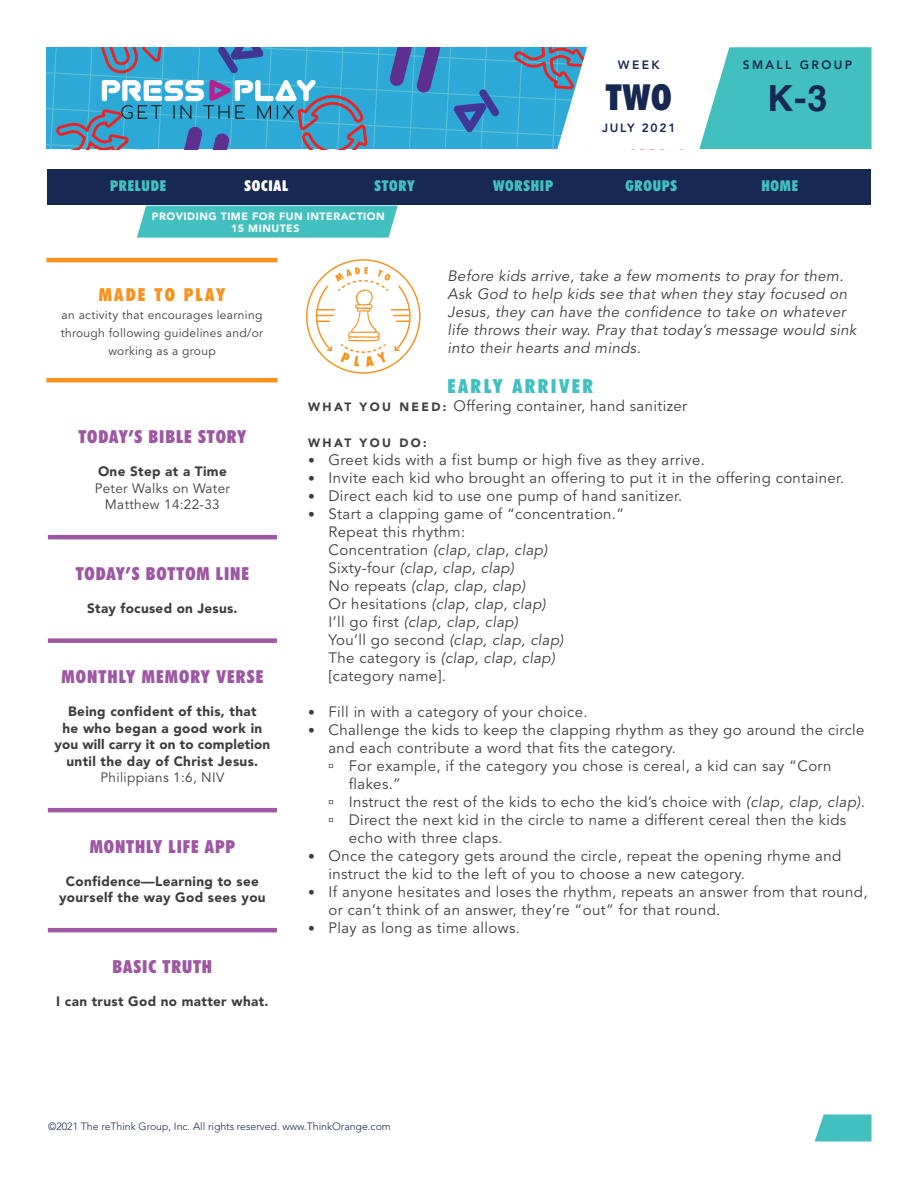
<style>
.page{position:relative;width:918px;height:1188px;background:#fff}
.page>*{position:absolute;margin:0;border:0;box-sizing:border-box;transform-origin:0 0}
.t1{font:900 condensed 36px "Futura BT";color:#172953}
.t2{font:700 36px "Helvetica";color:#172953}
.Paragraph_Style_1{font:900 condensed 19.5px "Futura BT";letter-spacing:.125em;color:#42c0bf}
.t3{font:900 condensed 18px "Futura BT";letter-spacing:.05em;color:#9d57a3}
.Paragraph_Style_1-2{font:900 condensed 18px "Futura BT";letter-spacing:.125em;color:#f7931d}
.Paragraph_Style_1-3{font:15px/18px "Avenir LT Std";letter-spacing:.025em;color:#3e3e3f}
.Paragraph_Style_1-4{font:italic 15px/18px "Avenir LT Std";letter-spacing:.025em;color:#3e3e3f}
.t4{font:900 condensed 15px "Futura BT";letter-spacing:.05em;color:#42c0bf}
.t5{font:900 condensed 15px "Futura BT";letter-spacing:.05em;color:#fff}
.t6{font:900 13.5px/16.5px "Avenir LT Std";letter-spacing:.025em;color:#3e3e3f;text-align:center}
.t7{font:13.5px/16.5px "Avenir LT Std";letter-spacing:.025em;color:#3e3e3f;text-align:center}
.Paragraph_Style_1-5{font:12px/18px "Avenir LT Std";letter-spacing:.025em;color:#3e3e3f;text-align:center}
.t8{font:800 12px "Avenir LT Std";letter-spacing:.2em;color:#172953}
.Paragraph_Style_1-6{font:900 12px "Avenir LT Std";letter-spacing:.2em;color:#3e3e3f}
.t9{font:800 12px "Avenir LT Std";letter-spacing:.15em;color:#172953}
.t10{font:300 10.5px "Avenir LT Std";color:#172953}
.t11{font:900 10.5px/12px "Avenir LT Std";letter-spacing:.05em;color:#fff;text-align:center}
.s1{font-weight:900;font-size:12px}
.s2{font-family:"Avenir";font-size:13.5px}
.s3{font-style:italic}
</style>
<div class="page">
<svg style="left:46px;top:47px;width:826px;height:103px"></svg>
<svg style="left:815px;top:1114px;width:57px;height:28px;background:#57c7c6"></svg>
<hr style="left:48px;top:535px;width:229px;height:4px;background:#9d57a3">
<div style="left:48px;top:638px;width:229px;height:5px;background:#9d57a3"></div>
<hr style="left:48px;top:808px;width:229px;height:4px;background:#9d57a3">
<hr style="left:48px;top:928px;width:229px;height:4px;background:#9d57a3">
<div style="left:137px;top:206px;width:261px;height:32px;background:#42c0bf"></div>
<div style="left:47px;top:170px;width:824px;height:36px;background:#172953"></div>
<svg style="left:306px;top:259px;width:114px;height:115px"></svg>
<hr style="left:46px;top:378px;width:232px;height:4px;background:#f7931d">
<hr style="left:46px;top:258px;width:232px;height:4px;background:#f7931d">
<p class="t8" style="left:618px;top:58px;width:43px">WEEK</p>
<h1 class="t1" style="left:606px;top:75px;width:67px">TWO</h1>
<p class="t9" style="left:602px;top:121px;width:75px">JULY 2021</p>
<p class="t8" style="left:743px;top:58px;width:111px">SMALL GROUP</p>
<h1 class="t2" style="left:768px;top:69px;width:61px">K-3</h1>
<p class="t4" style="left:110px;top:177px;width:57px">PRELUDE</p>
<p class="t5" style="left:245px;top:177px;width:45px">SOCIAL</p>
<p class="t4" style="left:375px;top:177px;width:42px">STORY</p>
<p class="t4" style="left:493px;top:177px;width:62px">WORSHIP</p>
<p class="t4" style="left:626px;top:177px;width:53px">GROUPS</p>
<p class="t4" style="left:761px;top:177px;width:38px">HOME</p>
<p class="t11" style="left:152px;top:210px;width:234px">PROVIDING TIME FOR FUN INTERACTION<br>15 MINUTES</p>
<p class="Paragraph_Style_1-2" style="left:99px;top:284px;width:128px">MADE TO PLAY</p>
<p class="Paragraph_Style_1-5" style="left:61px;top:306px;width:204px">an activity that encourages learning through following guidelines and/or working as a group</p>
<p class="t3" style="left:78px;top:426px;width:169px">TODAY’S BIBLE STORY</p>
<p class="t6" style="left:98px;top:463px;width:130px">One Step at a Time</p>
<p class="t7" style="left:95px;top:480px;width:137px">Peter Walks on Water<br>Matthew 14:22-33</p>
<p class="t3" style="left:76px;top:563px;width:175px">TODAY’S BOTTOM LINE</p>
<p class="t6" style="left:87px;top:600px;width:152px">Stay focused on Jesus.</p>
<p class="t3" style="left:61px;top:666px;width:203px">MONTHLY MEMORY VERSE</p>
<p class="t6" style="left:54px;top:703px;width:217px">Being confident of this, that<br>he who began a good work in you will carry it on to completion until the day of Christ Jesus.</p>
<p class="t7" style="left:101px;top:770px;width:125px">Philippians 1:6, NIV</p>
<p class="t3" style="left:90px;top:836px;width:147px">MONTHLY LIFE APP</p>
<p class="t6" style="left:59px;top:873px;width:208px">Confidence—Learning to see yourself the way God sees you</p>
<p class="t3" style="left:113px;top:956px;width:101px">BASIC TRUTH</p>
<p class="t6" style="left:56px;top:993px;width:214px">I can trust God no matter what.</p>
<p class="Paragraph_Style_1-4" style="left:447px;top:267px;width:410px">Before kids arrive, take a few moments to pray for them.<br>Ask God to help kids see that when they stay focused on Jesus, they can have the confidence to take on whatever life throws their way. Pray that today’s message would sink into their hearts and minds.</p>
<p class="Paragraph_Style_1" style="left:447px;top:374px;width:147px">EARLY ARRIVER</p>
<p class="Paragraph_Style_1-3" style="left:308px;top:397px;width:380px"><span class="s1">W H AT Y O U N E E D :</span> Offering container, hand sanitizer</p>
<p class="Paragraph_Style_1-6" style="left:308px;top:436px;width:120px">WHAT YOU DO:</p>
<p class="Paragraph_Style_1-3" style="left:308px;top:451px;width:398px"><span class="s2">•</span> Greet kids with a fist bump or high five as they arrive.</p>
<p class="Paragraph_Style_1-3" style="left:308px;top:469px;width:538px"><span class="s2">•</span> Invite each kid who brought an offering to put it in the offering container.</p>
<p class="Paragraph_Style_1-3" style="left:308px;top:487px;width:375px"><span class="s2">•</span> Direct each kid to use one pump of hand sanitizer.</p>
<p class="Paragraph_Style_1-3" style="left:328px;top:505px;width:297px;text-indent:-20px"><span class="s2">•</span> Start a clapping game of “concentration.”<br>Repeat this rhythm:<br>Concentration <span class="s3">(clap, clap, clap)<br></span>Sixty-four <span class="s3">(clap, clap, clap)<br></span>No repeats <span class="s3">(clap, clap, clap)<br></span>Or hesitations <span class="s3">(clap, clap, clap)<br></span>I’ll go first <span class="s3">(clap, clap, clap)<br></span>You’ll go second <span class="s3">(clap, clap, clap)<br></span>The category is <span class="s3">(clap, clap, clap) </span>[category name].</p>
<p class="Paragraph_Style_1-3" style="left:308px;top:703px;width:281px"><span class="s2">•</span> Fill in with a category of your choice.</p>
<p class="Paragraph_Style_1-3" style="left:328px;top:721px;width:538px;text-indent:-20px"><span class="s2">•</span> Challenge the kids to keep the clapping rhythm as they go around the circle and each contribute a word that fits the category.</p>
<p class="Paragraph_Style_1-3" style="left:349px;top:757px;width:484px">For example, if the category you chose is cereal, a kid can say “Corn flakes.”</p>
<p class="Paragraph_Style_1-3" style="left:349px;top:793px;width:518px">Instruct the rest of the kids to echo the kid’s choice with <span class="s3">(clap, clap, clap).</span></p>
<p class="Paragraph_Style_1-3" style="left:349px;top:811px;width:499px">Direct the next kid in the circle to name a different cereal then the kids echo with three claps.</p>
<p class="Paragraph_Style_1-3" style="left:328px;top:847px;width:514px;text-indent:-20px"><span class="s2">•</span> Once the category gets around the circle, repeat the opening rhyme and instruct the kid to the left of you to choose a new category.</p>
<p class="Paragraph_Style_1-3" style="left:328px;top:883px;width:541px;text-indent:-20px"><span class="s2">•</span> If anyone hesitates and loses the rhythm, repeats an answer from that round, or can’t think of an answer, they’re “out” for that round.</p>
<p class="Paragraph_Style_1-3" style="left:308px;top:919px;width:213px"><span class="s2">•</span> Play as long as time allows.</p>
<p class="t10" style="left:48px;top:1120px;width:344px">©2021 The reThink Group, Inc. All rights reserved. www.ThinkOrange.com</p>
</div>
